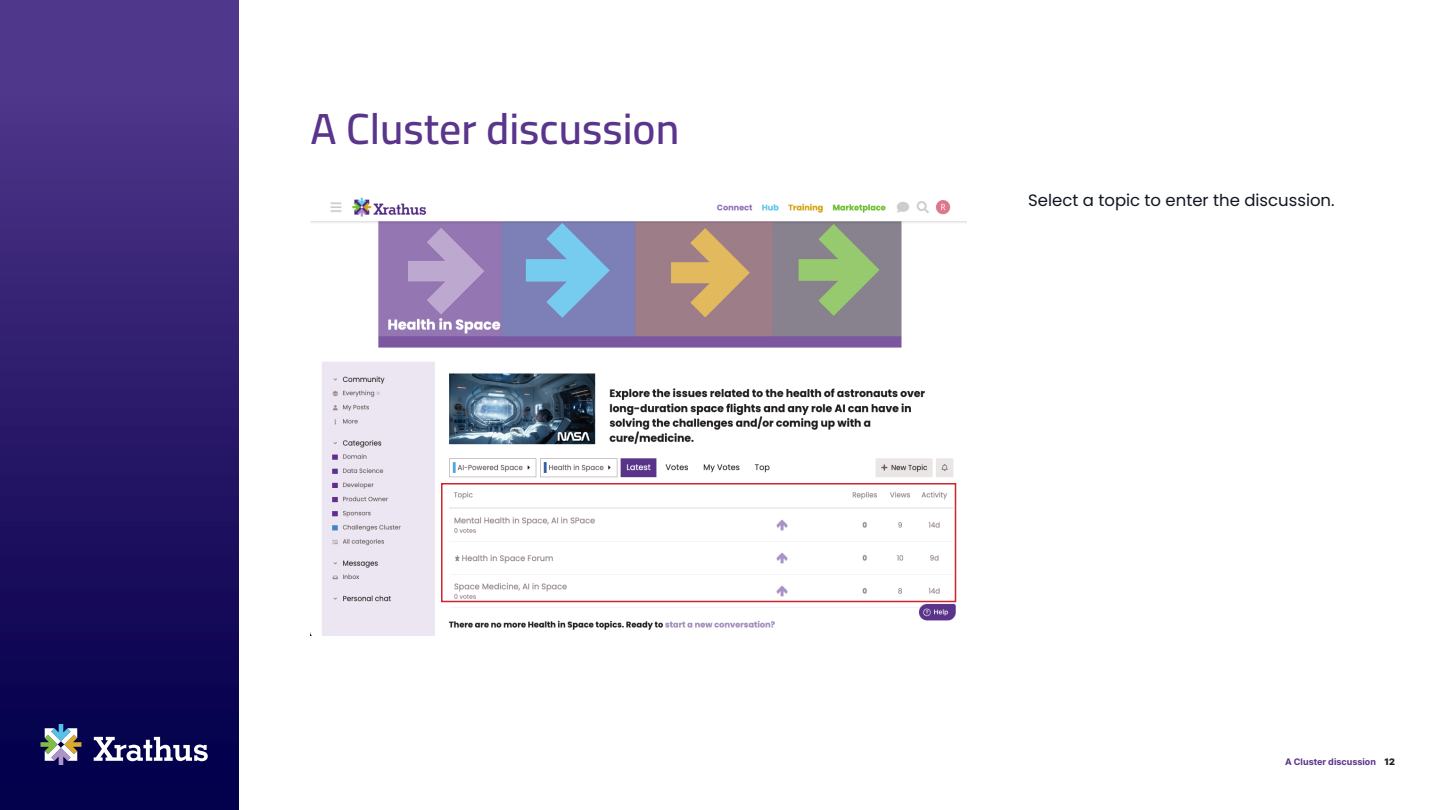
<style>
.page{position:relative;width:1440px;height:810px;background:#fff}
.page>*{position:absolute;margin:0;border:0;box-sizing:border-box;transform-origin:0 0}
.t1{font:600 43.5px "Cairo";color:#5a358c}
.t2{font:16.5px "Poppins";color:#111622}
.Running_Header{font:9px "Inter";color:#5a358c}
.Page_Number{font:9px "Inter";color:#231f20}
</style>
<div class="page">
<div style="left:0;top:0;width:238px;height:810px;background:linear-gradient(to bottom,#573c90,#000047)"></div>
<img style="left:310px;top:197px;width:657px;height:439px">
<svg style="left:94px;top:737px;width:114px;height:24px"></svg>
<svg style="left:40px;top:724px;width:41px;height:41px"></svg>
<div style="left:441px;top:483px;width:515px;height:119px;border:2px solid #d1232a"></div>
<p class="t1" style="left:310px;top:96px;width:370px">A Cluster discussion</p>
<p class="t2" style="left:1028px;top:191px;width:308px">Select a topic to enter the discussion.</p>
<p class="Running_Header" style="left:1285px;top:755px;width:93px">A Cluster discussion</p>
<p class="Page_Number" style="left:1385px;top:755px;width:12px">12</p>
</div>
